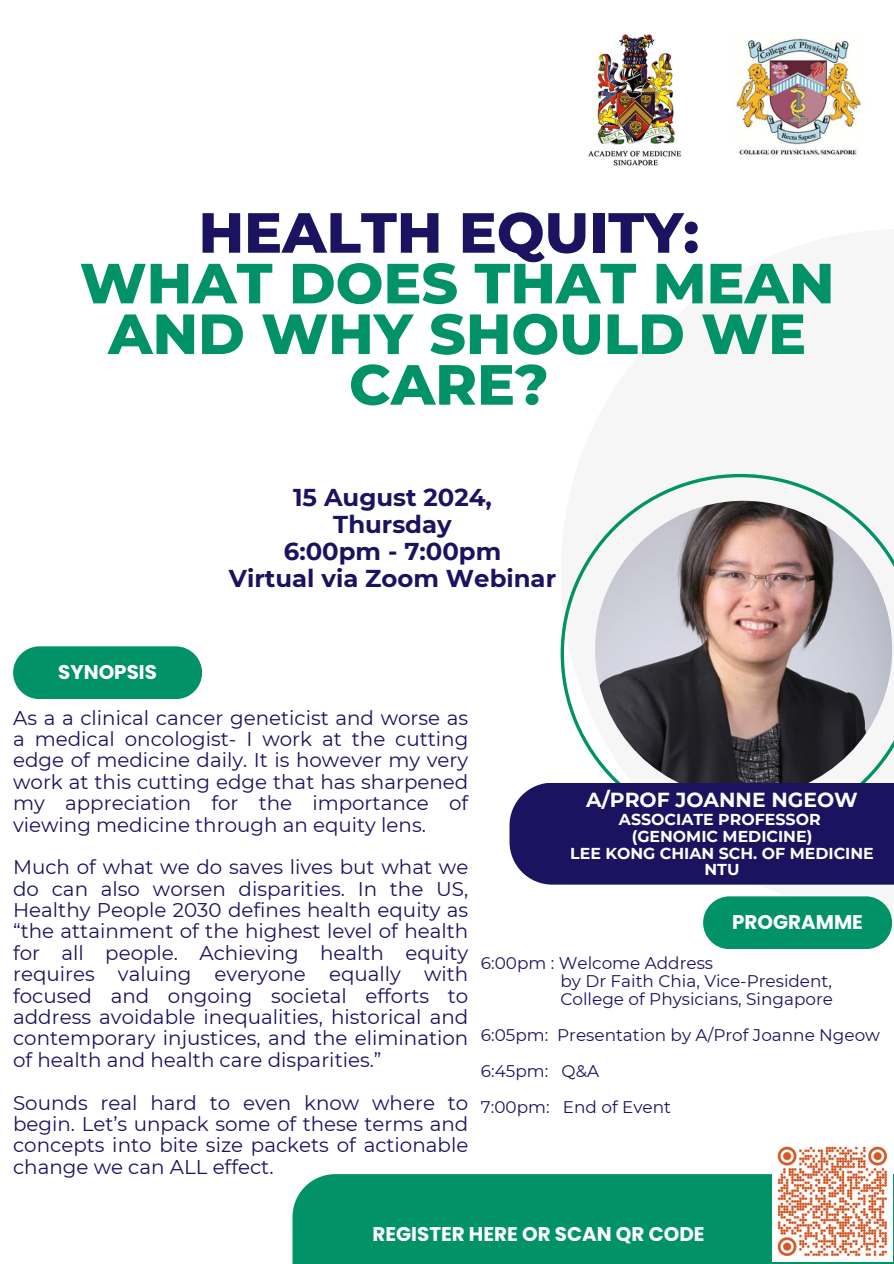
<style>
.page{position:relative;width:894px;height:1264px;background:#fff}
.page>*{position:absolute;margin:0;border:0;box-sizing:border-box;transform-origin:0 0}
.t1{font:800 56.4px/50.7px "Montserrat";color:#019268;text-align:center}
.t2{font:700 24.3px/27px "Montserrat";color:#191360;text-align:center}
.t3{font:700 20.25px "Montserrat";color:#fff}
.t4{font:19.8px/21.3px "Montserrat";color:#191360;text-align:justify}
.t5{font:700 19.8px "Poppins";color:#fff}
.t6{font:16.8px "Montserrat";color:#191360}
.t7{font:700 15.75px/16.8px "Montserrat";color:#fff;text-align:center}
.s1{color:#191360}
</style>
<div class="page">
<div style="left:560px;top:229px;width:333px;height:688px;background:#f6f6f6"></div>
<svg style="left:560px;top:474px;width:333px;height:308px"></svg>
<img style="left:595px;top:501px;width:296px;height:296px;border-radius:50%">
<div style="left:292px;top:1174px;width:601px;height:89px;background:#019268"></div>
<div style="left:509px;top:782px;width:384px;height:102px;background:#191360"></div>
<img style="left:736px;top:38px;width:126px;height:118px">
<div style="left:13px;top:646px;width:189px;height:53px;background:#019268;border-radius:26px"></div>
<div style="left:703px;top:896px;width:188px;height:53px;background:#019268;border-radius:26px"></div>
<img style="left:588px;top:34px;width:94px;height:132px">
<img style="left:772px;top:1146px;width:119px;height:114px">
<h4 class="t1" style="left:80px;top:207px;width:756px"><span class="s1">HEALTH EQUITY:<br></span>WHAT DOES THAT MEAN<br>AND WHY SHOULD WE<br>CARE?</h4>
<h1 class="t5" style="left:58px;top:658px;width:100px">SYNOPSIS</h1>
<h4 class="t2" style="left:229px;top:484px;width:328px">15 August 2024,<br>Thursday<br>6:00pm - 7:00pm<br>Virtual via Zoom Webinar</h4>
<h4 class="t4" style="left:13px;top:707px;width:456px">As a a clinical cancer geneticist and worse as a medical oncologist- I work at the cutting edge of medicine daily. It is however my very work at this cutting edge that has sharpened my appreciation for the importance of viewing medicine through an equity lens.</h4>
<h5 class="t4" style="left:13px;top:856px;width:456px">Much of what we do saves lives but what we do can also worsen disparities. In the US, Healthy People 2030 defines health equity as “the attainment of the highest level of health for all people. Achieving health equity requires valuing everyone equally with focused and ongoing societal efforts to address avoidable inequalities, historical and contemporary injustices, and the elimination of health and health care disparities.”</h5>
<h3 class="t4" style="left:13px;top:1091px;width:456px">Sounds real hard to even know where to begin. Let’s unpack some of these terms and concepts into bite size packets of actionable change we can ALL effect.</h3>
<p class="t3" style="left:586px;top:787px;width:273px">A/PROF JOANNE NGEOW</p>
<p class="t7" style="left:570px;top:810px;width:305px">ASSOCIATE PROFESSOR<br>(GENOMIC MEDICINE)<br>LEE KONG CHIAN SCH. OF MEDICINE<br>NTU</p>
<p class="t5" style="left:732px;top:908px;width:132px">PROGRAMME</p>
<p class="t6" style="left:481px;top:952px;width:234px">6:00pm : Welcome Address</p>
<p class="t6" style="left:560px;top:970px;width:273px">by Dr Faith Chia, Vice-President,</p>
<p class="t6" style="left:560px;top:988px;width:274px">College of Physicians, Singapore</p>
<p class="t6" style="left:481px;top:1024px;width:400px">6:05pm: Presentation by A/Prof Joanne Ngeow</p>
<p class="t6" style="left:481px;top:1060px;width:120px">6:45pm: Q&amp;A</p>
<p class="t6" style="left:481px;top:1096px;width:191px">7:00pm: End of Event</p>
<h3 class="t5" style="left:372px;top:1219px;width:333px">REGISTER HERE OR SCAN QR CODE</h3>
</div>
